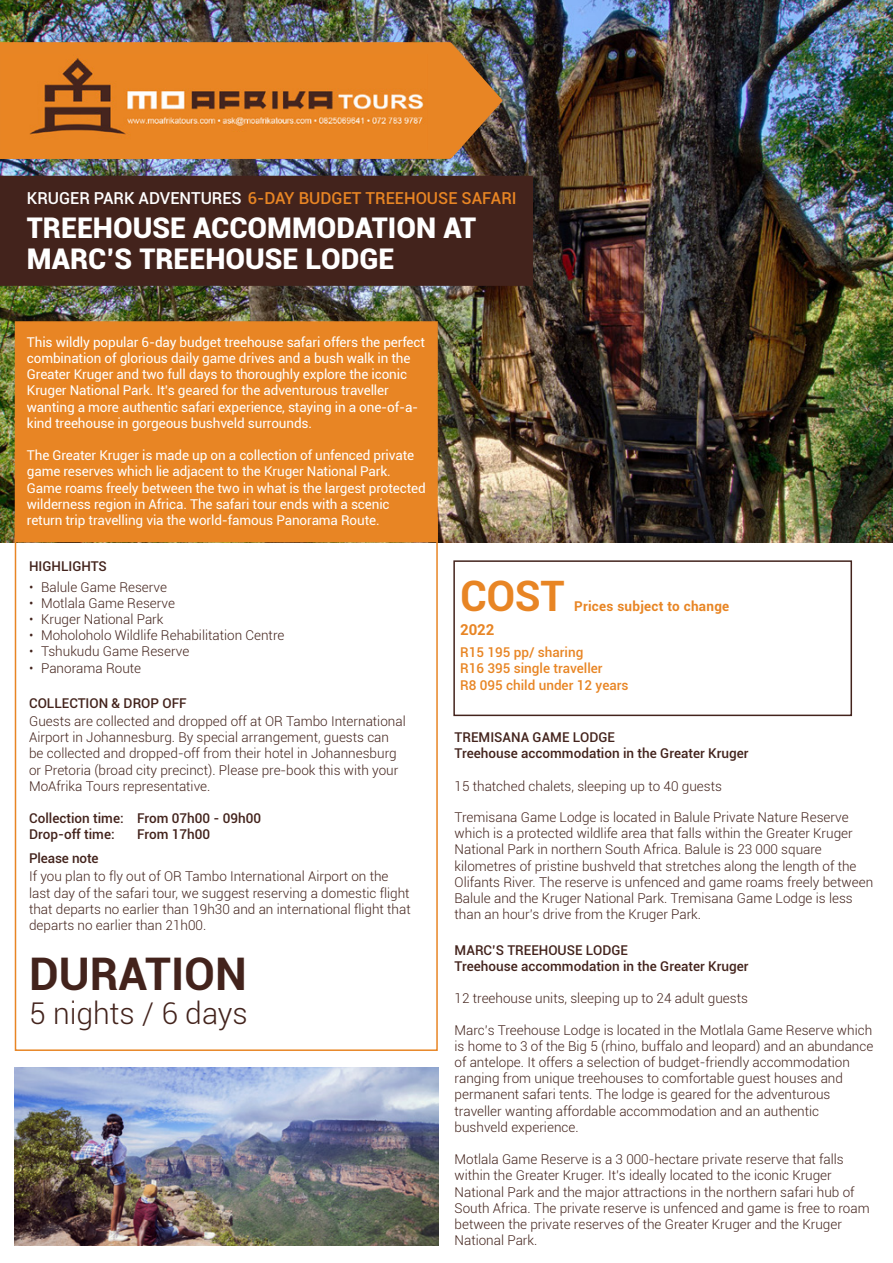
<style>
.page{position:relative;width:893px;height:1263px;background:#fff}
.page>*{position:absolute;margin:0;border:0;box-sizing:border-box;transform-origin:0 0}
.t1{font:700 45px "Roboto";color:#43231c}
.t2{font:700 42px "Roboto";color:#e88524}
.t3{font:300 30px "Roboto";color:#43231c}
.t4{font:900 28.5px/31.5px "Roboto";color:#fff}
.t5{font:500 16.5px "Roboto";color:#e88524}
.t6{font:700 15px "Roboto";color:#e88524}
.t7{font:300 13.5px/16.2px "Roboto";color:#43231c}
.t8{font:13.5px/16.2px "Roboto";letter-spacing:-.01em;color:#fff}
.t9{font:500 13.5px "Roboto";color:#43231c}
.t10{font:500 13.5px "Roboto";color:#e88524}
.t11{font:700 13.5px "Roboto";letter-spacing:.02em;color:#e88524}
.s1{color:#fff}
</style>
<div class="page">
<img style="left:0;top:0;width:893px;height:542px">
<img style="left:0;top:42px;width:503px;height:117px">
<img style="left:1px;top:54px;width:426px;height:96px">
<div style="left:0;top:176px;width:533px;height:110px;background:#43231c"></div>
<div style="left:15px;top:321px;width:423px;height:221px;background:#e88524;border:2px solid #e88524"></div>
<div style="left:453px;top:560px;width:399px;height:156px;border:2px solid #43231c"></div>
<img style="left:15px;top:1067px;width:423px;height:178px">
<p class="t5" style="left:27px;top:186px;width:491px"><span class="s1">KRUGER PARK ADVENTURES</span> 6-DAY BUDGET TREEHOUSE SAFARI</p>
<p class="t4" style="left:27px;top:211px;width:451px">TREEHOUSE ACCOMMODATION AT<br>MARC’S TREEHOUSE LODGE</p>
<p class="t8" style="left:27px;top:333px;width:400px">This wildly popular 6-day budget treehouse safari offers the perfect combination of glorious daily game drives and a bush walk in the Greater Kruger and two full days to thoroughly explore the iconic Kruger National Park. It’s geared for the adventurous traveller wanting a more authentic safari experience, staying in a one-of-a&shy;kind treehouse in gorgeous bushveld surrounds.</p>
<p class="t8" style="left:27px;top:447px;width:400px">The Greater Kruger is made up on a collection of unfenced private game reserves which lie adjacent to the Kruger National Park.<br>Game roams freely between the two in what is the largest protected wilderness region in Africa. The safari tour ends with a scenic return trip travelling via the world-famous Panorama Route.</p>
<p class="t9" style="left:29px;top:556px;width:79px">HIGHLIGHTS</p>
<p class="t7" style="left:29px;top:578px;width:139px">• Balule Game Reserve</p>
<p class="t7" style="left:29px;top:594px;width:147px">• Motlala Game Reserve</p>
<p class="t7" style="left:29px;top:610px;width:136px">• Kruger National Park</p>
<p class="t7" style="left:29px;top:627px;width:257px">• Moholoholo Wildlife Rehabilitation Centre</p>
<p class="t7" style="left:29px;top:643px;width:162px">• Tshukudu Game Reserve</p>
<p class="t7" style="left:29px;top:659px;width:114px">• Panorama Route</p>
<p class="t9" style="left:29px;top:694px;width:159px">COLLECTION &amp; DROP OFF</p>
<p class="t7" style="left:29px;top:712px;width:378px">Guests are collected and dropped off at OR Tambo International Airport in Johannesburg. By special arrangement, guests can be collected and dropped-off from their hotel in Johannesburg or Pretoria (broad city precinct). Please pre-book this with your MoAfrika Tours representative.</p>
<p class="t9" style="left:29px;top:809px;width:234px">Collection time: From 07h00 - 09h00</p>
<p class="t9" style="left:29px;top:825px;width:87px">Drop-off time:</p>
<p class="t9" style="left:137px;top:825px;width:74px">From 17h00</p>
<p class="t9" style="left:29px;top:849px;width:71px">Please note</p>
<p class="t7" style="left:29px;top:868px;width:383px">If you plan to fly out of OR Tambo International Airport on the last day of the safari tour, we suggest reserving a domestic flight that departs no earlier than 19h30 and an international flight that departs no earlier than 21h00.</p>
<p class="t1" style="left:29px;top:942px;width:219px">DURATION</p>
<p class="t3" style="left:29px;top:993px;width:220px">5 nights / 6 days</p>
<p class="t2" style="left:460px;top:566px;width:106px">COST</p>
<p class="t11" style="left:574px;top:596px;width:157px">Prices subject to change</p>
<p class="t6" style="left:460px;top:619px;width:36px">2022</p>
<p class="t10" style="left:460px;top:643px;width:125px">R15 195 pp/ sharing</p>
<p class="t10" style="left:460px;top:659px;width:144px">R16 395 single traveller</p>
<p class="t10" style="left:460px;top:675px;width:170px">R8 095 child under 12 years</p>
<p class="t9" style="left:455px;top:728px;width:162px">TREMISANA GAME LODGE</p>
<p class="t9" style="left:455px;top:744px;width:296px">Treehouse accommodation in the Greater Kruger</p>
<p class="t7" style="left:455px;top:777px;width:269px">15 thatched chalets, sleeping up to 40 guests</p>
<p class="t7" style="left:455px;top:808px;width:420px">Tremisana Game Lodge is located in Balule Private Nature Reserve which is a protected wildlife area that falls within the Greater Kruger National Park in northern South Africa. Balule is 23 000 square kilometres of pristine bushveld that stretches along the length of the Olifants River. The reserve is unfenced and game roams freely between Balule and the Kruger National Park. Tremisana Game Lodge is less than an hour’s drive from the Kruger Park.</p>
<p class="t9" style="left:455px;top:940px;width:175px">MARC’S TREEHOUSE LODGE</p>
<p class="t9" style="left:455px;top:957px;width:296px">Treehouse accommodation in the Greater Kruger</p>
<p class="t7" style="left:455px;top:990px;width:295px">12 treehouse units, sleeping up to 24 adult guests</p>
<p class="t7" style="left:455px;top:1021px;width:420px">Marc’s Treehouse Lodge is located in the Motlala Game Reserve which is home to 3 of the Big 5 (rhino, buffalo and leopard) and an abundance of antelope. It offers a selection of budget-friendly accommodation ranging from unique treehouses to comfortable guest houses and permanent safari tents. The lodge is geared for the adventurous traveller wanting affordable accommodation and an authentic bushveld experience.</p>
<p class="t7" style="left:455px;top:1151px;width:417px">Motlala Game Reserve is a 3 000-hectare private reserve that falls within the Greater Kruger. It’s ideally located to the iconic Kruger National Park and the major attractions in the northern safari hub of South Africa. The private reserve is unfenced and game is free to roam between the private reserves of the Greater Kruger and the Kruger National Park.</p>
</div>
